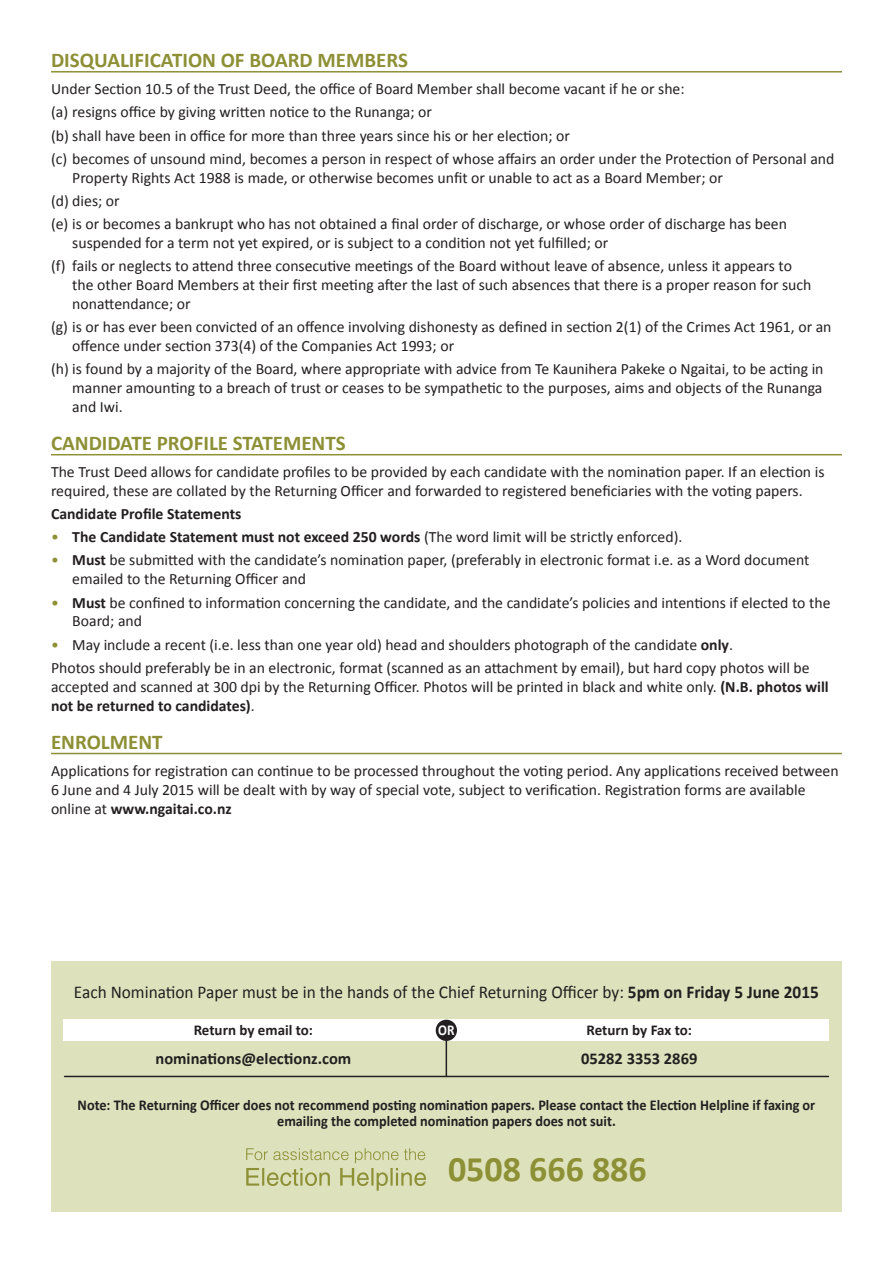
<style>
.page{position:relative;width:893px;height:1263px;background:#fff}
.page>*{position:absolute;margin:0;border:0;box-sizing:border-box;transform-origin:0 0}
.t1{font:700 36px "Calibri";color:#8d9035}
.t2{font:700 21px "Calibri";color:#8d9035}
.t3{font:18px "Calibri";color:#231f20;scale:.96 1}
.t4{font:700 16.5px "Calibri";color:#231f20}
.t5{font:15.75px/18.9px "Calibri";color:#231f20}
.t6{font:700 15.75px "Calibri";color:#231f20}
.t7{font:700 15px/16.5px "Calibri";color:#231f20;text-align:center;scale:.95 1}
.t8{font:700 15px "Calibri";color:#231f20}
.t9{font:700 15px "Calibri";color:#fff;scale:.88 1}
.s1{font-weight:400;color:#8d9035}
.s2{font-weight:400}
.s3{color:#8d9035}
.s4{font-weight:700}
</style>
<div class="page">
<hr style="left:51px;top:71px;width:791px;height:2px;background:#8d9035">
<hr style="left:51px;top:454px;width:791px;height:1px;background:#8d9035">
<hr style="left:51px;top:753px;width:791px;height:1px;background:#8d9035">
<div style="left:51px;top:961px;width:791px;height:251px;background:#dde2bd"></div>
<svg style="left:246px;top:1148px;width:180px;height:43px"></svg>
<div style="left:64px;top:1020px;width:765px;height:21px;background:#fff"></div>
<hr style="left:446px;top:1025px;width:1px;height:51px;background:#231f20">
<div style="left:436px;top:1020px;width:21px;height:21px;background:#231f20;border-radius:50%"></div>
<hr style="left:65px;top:1076px;width:763px;height:1px;background:#231f20">
<h2 class="t2" style="left:51px;top:46px;width:359px">DISQUALIFICATION OF BOARD MEMBERS</h2>
<p class="t5" style="left:51px;top:77px;width:785px;line-height:23.1px">Under Section 10.5 of the Trust Deed, the office of Board Member shall become vacant if he or she:<br>(a) resigns office by giving written notice to the Runanga; or<br>(b) shall have been in office for more than three years since his or her election; or<br>(c) becomes of unsound mind, becomes a person in respect of whose affairs an order under the Protection of Personal and</p>
<p class="t5" style="left:51px;top:166px;width:737px;line-height:23.1px;text-indent:21px">Property Rights Act 1988 is made, or otherwise becomes unfit or unable to act as a Board Member; or<br>(d) dies; or<br>(e) is or becomes a bankrupt who has not obtained a final order of discharge, or whose order of discharge has been</p>
<p class="t5" style="left:51px;top:231px;width:742px;line-height:23.1px;text-indent:21px">suspended for a term not yet expired, or is subject to a condition not yet fulfilled; or<br>(f) fails or neglects to attend three consecutive meetings of the Board without leave of absence, unless it appears to</p>
<p class="t5" style="left:72px;top:275px;width:741px">the other Board Members at their first meeting after the last of such absences that there is a proper reason for such nonattendance; or</p>
<p class="t5" style="left:72px;top:317px;width:761px;text-indent:-21px">(g) is or has ever been convicted of an offence involving dishonesty as defined in section 2(1) of the Crimes Act 1961, or an offence under section 373(4) of the Companies Act 1993; or</p>
<p class="t5" style="left:72px;top:359px;width:753px;text-align:justify;text-indent:-21px">(h) is found by a majority of the Board, where appropriate with advice from Te Kaunihera Pakeke o Ngaitai, to be acting in manner amounting to a breach of trust or ceases to be sympathetic to the purposes, aims and objects of the Runanga and Iwi.</p>
<h2 class="t2" style="left:51px;top:429px;width:296px">CANDIDATE PROFILE STATEMENTS</h2>
<p class="t5" style="left:51px;top:462px;width:775px">The Trust Deed allows for candidate profiles to be provided by each candidate with the nomination paper. If an election is required, these are collated by the Returning Officer and forwarded to registered beneficiaries with the voting papers.</p>
<p class="t6" style="left:51px;top:504px;width:192px">Candidate Profile Statements</p>
<p class="t6" style="left:51px;top:527px;width:633px"><span class="s1">•</span> The Candidate Statement must not exceed 250 words <span class="s2">(The word limit will be strictly enforced).</span></p>
<p class="t5" style="left:72px;top:551px;width:739px;text-indent:-21px"><span class="s3">•</span> <span class="s4">Must</span> be submitted with the candidate’s nomination paper, (preferably in electronic format i.e. as a Word document emailed to the Returning Officer and</p>
<p class="t5" style="left:72px;top:593px;width:760px;text-indent:-21px"><span class="s3">•</span> <span class="s4">Must</span> be confined to information concerning the candidate, and the candidate’s policies and intentions if elected to the<br>Board; and</p>
<p class="t5" style="left:51px;top:633px;width:760px;line-height:23.1px"><span class="s3">•</span> May include a recent (i.e. less than one year old) head and shoulders photograph of the candidate <span class="s4">only</span>.<br>Photos should preferably be in an electronic, format (scanned as an attachment by email), but hard copy photos will be</p>
<p class="t5" style="left:51px;top:677px;width:779px">accepted and scanned at 300 dpi by the Returning Officer. Photos will be printed in black and white only. <span class="s4">(N.B. photos will not be returned to candidates)</span>.</p>
<h2 class="t2" style="left:51px;top:728px;width:113px">ENROLMENT</h2>
<p class="t5" style="left:51px;top:761px;width:789px">Applications for registration can continue to be processed throughout the voting period. Any applications received between<br>6 June and 4 July 2015 will be dealt with by way of special vote, subject to verification. Registration forms are available online at <span class="s4">www.ngaitai.co.nz</span></p>
<p class="t3" style="left:74px;top:981px;width:777px">Each Nomination Paper must be in the hands of the Chief Returning Officer by: <span class="s4">5pm on Friday 5 June 2015</span></p>
<p class="t8" style="left:194px;top:1020px;width:121px">Return by email to:</p>
<p class="t9" style="left:438px;top:1020px;width:20px">OR</p>
<p class="t4" style="left:155px;top:1048px;width:197px">nominations@electionz.com</p>
<p class="t8" style="left:586px;top:1020px;width:107px">Return by Fax to:</p>
<p class="t4" style="left:581px;top:1048px;width:118px">05282 3353 2869</p>
<p class="t7" style="left:78px;top:1096px;width:778px">Note: The Returning Officer does not recommend posting nomination papers. Please contact the Election Helpline if faxing or emailing the completed nomination papers does not suit.</p>
<h1 class="t1" style="left:448px;top:1146px;width:200px">0508 666 886</h1>
</div>
